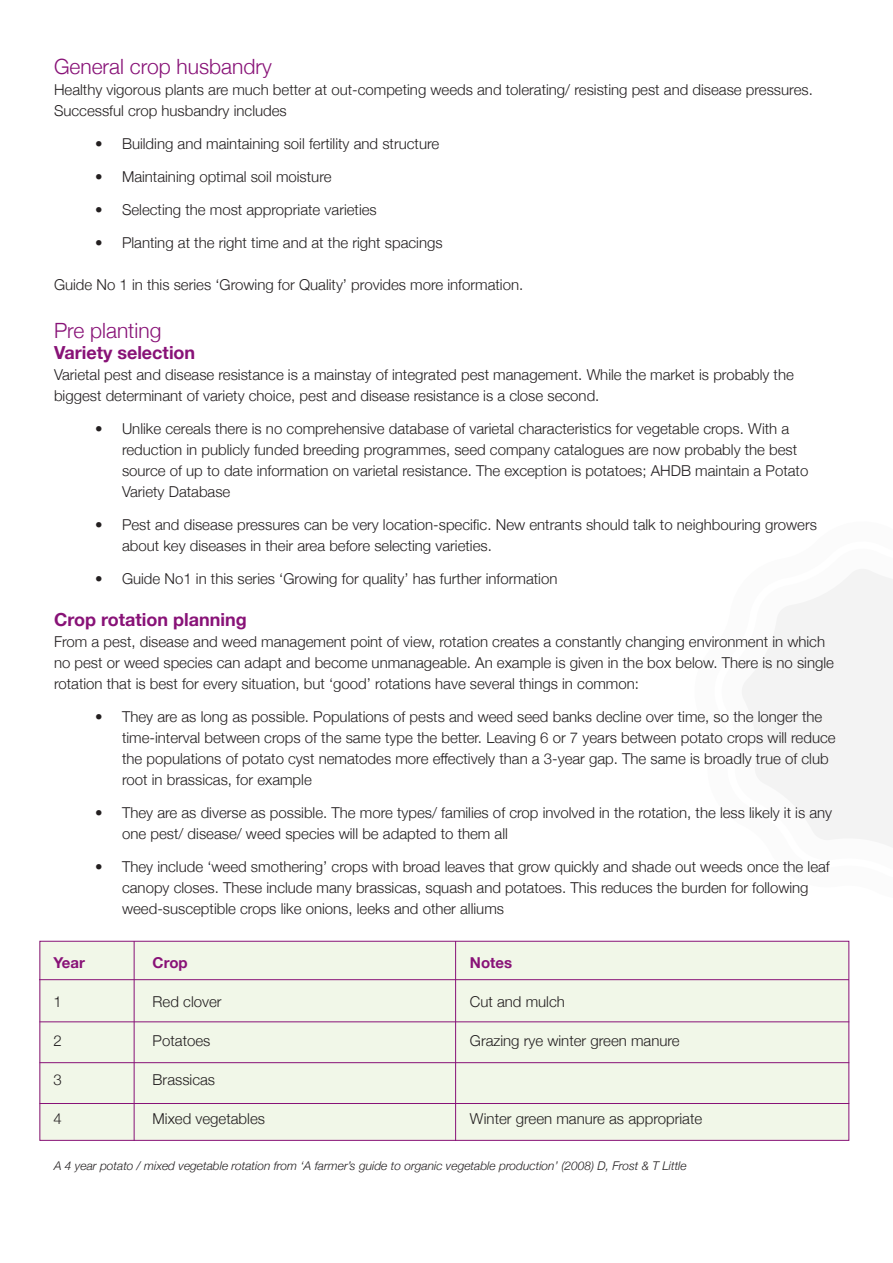
<style>
.page{position:relative;width:893px;height:1263px;background:#fff}
.page>*{position:absolute;margin:0;border:0;box-sizing:border-box;transform-origin:0 0}
.t1{font:300 21px "Helvetica Neue";color:#881277}
.t2{font:700 18px "Helvetica Neue";color:#881277}
.t3{font:300 15px/21px "Helvetica Neue";color:#231f20}
.t4{font:700 15px "Helvetica Neue";color:#881277}
.t5{font:italic 300 12px "Helvetica Neue";color:#231f20}
</style>
<div class="page">
<div style="left:742px;top:569px;width:151px;height:278px;background:#f3f3f3"></div>
<div style="left:40px;top:941px;width:809px;height:199px;background:#f1f7e8"></div>
<hr style="left:40px;top:979px;width:809px;height:1px;background:#881277">
<hr style="left:134px;top:941px;width:1px;height:199px;background:#881277">
<hr style="left:455px;top:941px;width:1px;height:199px;background:#881277">
<div style="left:39px;top:941px;width:810px;height:200px;border:1px solid #881277"></div>
<hr style="left:39px;top:1021px;width:810px;height:1px;background:#881277">
<hr style="left:39px;top:1062px;width:810px;height:1px;background:#881277">
<hr style="left:39px;top:1103px;width:810px;height:1px;background:#881277">
<p class="t1" style="left:54px;top:50px;width:219px">General crop husbandry</p>
<p class="t3" style="left:54px;top:78px;width:760px">Healthy vigorous plants are much better at out-competing weeds and tolerating/ resisting pest and disease pressures.<br>Successful crop husbandry includes</p>
<p class="t3" style="left:95px;top:132px;width:346px">• Building and maintaining soil fertility and structure</p>
<p class="t3" style="left:95px;top:165px;width:238px">• Maintaining optimal soil moisture</p>
<p class="t3" style="left:95px;top:198px;width:283px">• Selecting the most appropriate varieties</p>
<p class="t3" style="left:95px;top:231px;width:349px">• Planting at the right time and at the right spacings</p>
<p class="t3" style="left:54px;top:273px;width:471px">Guide No 1 in this series ‘Growing for Quality’ provides more information.</p>
<p class="t1" style="left:54px;top:314px;width:109px">Pre planting</p>
<p class="t2" style="left:54px;top:339px;width:143px">Variety selection</p>
<p class="t3" style="left:54px;top:363px;width:741px">Varietal pest and disease resistance is a mainstay of integrated pest management. While the market is probably the biggest determinant of variety choice, pest and disease resistance is a close second.</p>
<p class="t3" style="left:122px;top:417px;width:688px;text-indent:-27px">• Unlike cereals there is no comprehensive database of varietal characteristics for vegetable crops. With a reduction in publicly funded breeding programmes, seed company catalogues are now probably the best source of up to date information on varietal resistance. The exception is potatoes; AHDB maintain a Potato Variety Database</p>
<p class="t3" style="left:122px;top:513px;width:696px;text-indent:-27px">• Pest and disease pressures can be very location-specific. New entrants should talk to neighbouring growers about key diseases in their area before selecting varieties.</p>
<p class="t3" style="left:95px;top:567px;width:464px">• Guide No1 in this series ‘Growing for quality’ has further information</p>
<p class="t2" style="left:54px;top:606px;width:194px">Crop rotation planning</p>
<p class="t3" style="left:54px;top:630px;width:781px">From a pest, disease and weed management point of view, rotation creates a constantly changing environment in which no pest or weed species can adapt and become unmanageable. An example is given in the box below. There is no single rotation that is best for every situation, but ‘good’ rotations have several things in common:</p>
<p class="t3" style="left:122px;top:705px;width:715px;text-indent:-27px">• They are as long as possible. Populations of pests and weed seed banks decline over time, so the longer the time-interval between crops of the same type the better. Leaving 6 or 7 years between potato crops will reduce the populations of potato cyst nematodes more effectively than a 3-year gap. The same is broadly true of club root in brassicas, for example</p>
<p class="t3" style="left:122px;top:801px;width:712px;text-indent:-27px">• They are as diverse as possible. The more types/ families of crop involved in the rotation, the less likely it is any one pest/ disease/ weed species will be adapted to them all</p>
<p class="t3" style="left:122px;top:855px;width:709px;text-indent:-27px">• They include ‘weed smothering’ crops with broad leaves that grow quickly and shade out weeds once the leaf canopy closes. These include many brassicas, squash and potatoes. This reduces the burden for following weed-susceptible crops like onions, leeks and other alliums</p>
<p class="t4" style="left:53px;top:951px;width:33px">Year</p>
<p class="t3" style="left:53px;top:990px;width:10px">1</p>
<p class="t3" style="left:53px;top:1029px;width:10px">2</p>
<p class="t3" style="left:53px;top:1068px;width:10px">3</p>
<p class="t3" style="left:53px;top:1107px;width:10px">4</p>
<p class="t4" style="left:153px;top:951px;width:37px">Crop</p>
<p class="t3" style="left:153px;top:990px;width:70px">Red clover</p>
<p class="t3" style="left:153px;top:1029px;width:59px">Potatoes</p>
<p class="t3" style="left:153px;top:1068px;width:64px">Brassicas</p>
<p class="t3" style="left:153px;top:1107px;width:114px">Mixed vegetables</p>
<p class="t4" style="left:470px;top:951px;width:44px">Notes</p>
<p class="t3" style="left:470px;top:990px;width:97px">Cut and mulch</p>
<p class="t3" style="left:470px;top:1029px;width:211px">Grazing rye winter green manure</p>
<p class="t3" style="left:470px;top:1107px;width:234px">Winter green manure as appropriate</p>
<p class="t5" style="left:54px;top:1156px;width:634px">A 4 year potato / mixed vegetable rotation from ‘A farmer’s guide to organic vegetable production’ (2008) D, Frost &amp; T Little</p>
</div>
